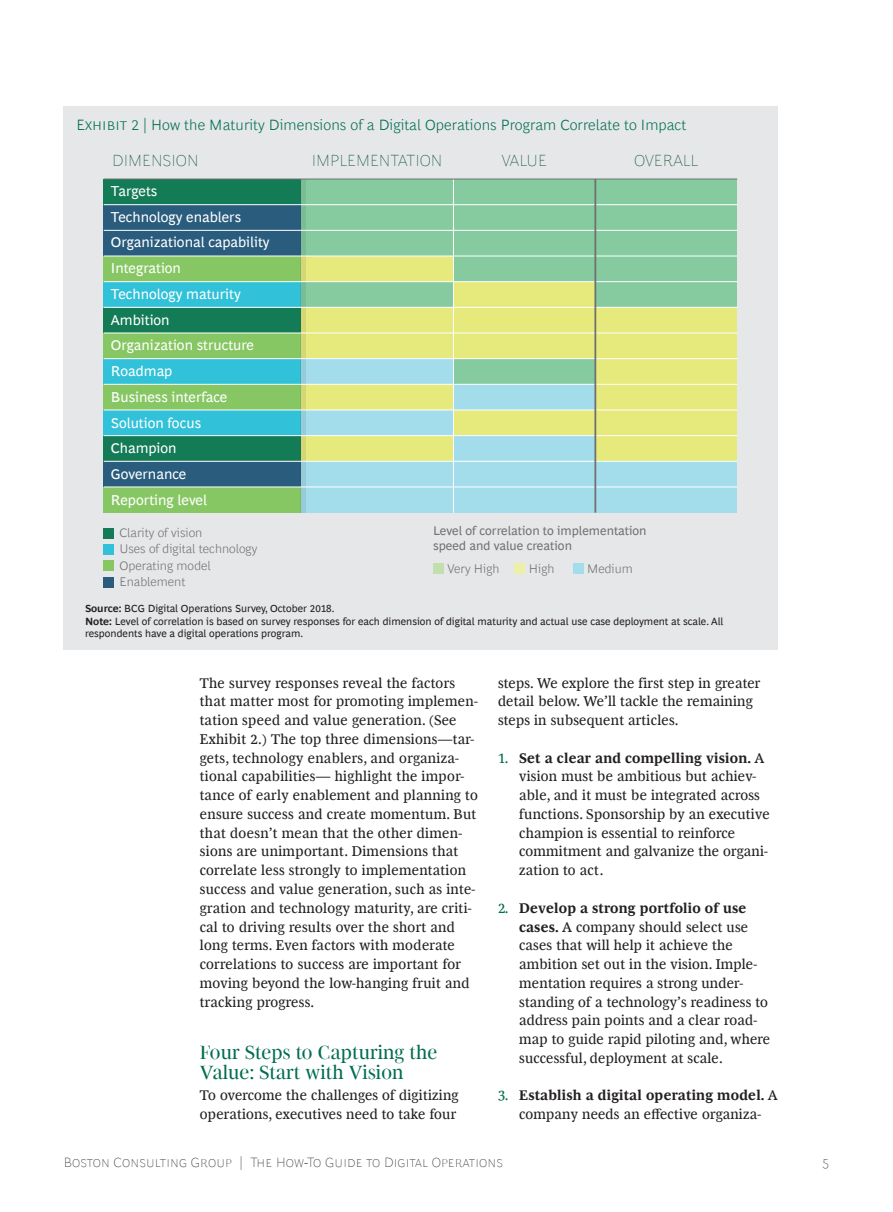
<style>
.page{position:relative;width:893px;height:1212px;background:#fff}
.page>*{position:absolute;margin:0;border:0;box-sizing:border-box;transform-origin:0 0}
.Header-A{font:19.5px/20.2px "Henderson BCG Serif Head";letter-spacing:.005em;color:#006e51}
.t1{font:100 16.2px "Henderson BCG Sans";color:#0c532f}
.Exhibit_Title{font:300 15px "Henderson BCG Sans";letter-spacing:.005em;color:#006e51}
.t2{font:14.4px/25.8px "Henderson BCG Sans";color:#fff}
.Body_Copy{font:14.25px/18.8px "Henderson BCG Serif";letter-spacing:.015em;color:#231f20}
.t3{font:100 13.5px "Henderson BCG Sans";letter-spacing:.01em;color:#231f20}
.t4{font:300 12.6px/16.4px "Henderson BCG Sans";color:#707171}
.t5{font:12.6px/14.4px "Henderson BCG Sans";color:#707171}
.Exhibit_footer{font:10.5px/12.8px "Henderson BCG Sans";color:#231f20}
.s1{font-weight:700}
.s2{color:#006e51}
</style>
<div class="page">
<div style="left:64px;top:106px;width:714px;height:544px;background:#e6e7e9"></div>
<div style="left:104px;top:179px;width:197px;height:26px;background:#147b57"></div>
<div style="left:104px;top:307px;width:197px;height:26px;background:#147b57"></div>
<div style="left:104px;top:436px;width:197px;height:25px;background:#147b57"></div>
<div style="left:104px;top:282px;width:197px;height:25px;background:#31c1d8"></div>
<div style="left:104px;top:359px;width:197px;height:25px;background:#31c1d8"></div>
<div style="left:104px;top:410px;width:197px;height:26px;background:#31c1d8"></div>
<div style="left:104px;top:256px;width:197px;height:26px;background:#87c763"></div>
<div style="left:104px;top:333px;width:197px;height:26px;background:#87c763"></div>
<div style="left:104px;top:384px;width:197px;height:26px;background:#87c763"></div>
<div style="left:104px;top:461px;width:197px;height:26px;background:#295c7d"></div>
<div style="left:104px;top:487px;width:197px;height:26px;background:#87c763"></div>
<div style="left:104px;top:205px;width:197px;height:25px;background:#295c7d"></div>
<div style="left:104px;top:230px;width:197px;height:26px;background:#295c7d"></div>
<div style="left:301px;top:179px;width:152px;height:26px;background:#85cb9f"></div>
<div style="left:453px;top:179px;width:142px;height:26px;background:#85cb9f"></div>
<div style="left:595px;top:179px;width:142px;height:26px;background:#85cb9f"></div>
<div style="left:301px;top:205px;width:152px;height:25px;background:#85cb9f"></div>
<div style="left:453px;top:205px;width:142px;height:25px;background:#85cb9f"></div>
<div style="left:595px;top:205px;width:142px;height:25px;background:#85cb9f"></div>
<div style="left:301px;top:230px;width:152px;height:26px;background:#85cb9f"></div>
<div style="left:453px;top:230px;width:142px;height:26px;background:#85cb9f"></div>
<div style="left:595px;top:230px;width:142px;height:26px;background:#85cb9f"></div>
<div style="left:453px;top:256px;width:142px;height:26px;background:#85cb9f"></div>
<div style="left:595px;top:256px;width:142px;height:26px;background:#85cb9f"></div>
<div style="left:301px;top:282px;width:152px;height:25px;background:#85cb9f"></div>
<div style="left:595px;top:282px;width:142px;height:25px;background:#85cb9f"></div>
<div style="left:453px;top:359px;width:142px;height:25px;background:#85cb9f"></div>
<div style="left:301px;top:256px;width:152px;height:26px;background:#e6e97b"></div>
<div style="left:453px;top:282px;width:142px;height:25px;background:#e6e97b"></div>
<div style="left:301px;top:307px;width:152px;height:26px;background:#e6e97b"></div>
<div style="left:453px;top:307px;width:142px;height:26px;background:#e6e97b"></div>
<div style="left:595px;top:307px;width:142px;height:26px;background:#e6e97b"></div>
<div style="left:301px;top:333px;width:152px;height:26px;background:#e6e97b"></div>
<div style="left:453px;top:333px;width:142px;height:26px;background:#e6e97b"></div>
<div style="left:595px;top:333px;width:142px;height:26px;background:#e6e97b"></div>
<div style="left:595px;top:359px;width:142px;height:25px;background:#e6e97b"></div>
<div style="left:301px;top:384px;width:152px;height:26px;background:#e6e97b"></div>
<div style="left:595px;top:384px;width:142px;height:26px;background:#e6e97b"></div>
<div style="left:453px;top:410px;width:142px;height:26px;background:#e6e97b"></div>
<div style="left:595px;top:410px;width:142px;height:26px;background:#e6e97b"></div>
<div style="left:301px;top:436px;width:152px;height:25px;background:#e6e97b"></div>
<div style="left:595px;top:436px;width:142px;height:25px;background:#e6e97b"></div>
<div style="left:301px;top:359px;width:152px;height:25px;background:#a3dcea"></div>
<div style="left:453px;top:384px;width:142px;height:26px;background:#a3dcea"></div>
<div style="left:301px;top:410px;width:152px;height:26px;background:#a3dcea"></div>
<div style="left:453px;top:436px;width:142px;height:25px;background:#a3dcea"></div>
<div style="left:301px;top:461px;width:152px;height:26px;background:#a3dcea"></div>
<div style="left:453px;top:461px;width:142px;height:26px;background:#a3dcea"></div>
<div style="left:595px;top:461px;width:142px;height:26px;background:#a3dcea"></div>
<div style="left:301px;top:487px;width:152px;height:26px;background:#a3dcea"></div>
<div style="left:453px;top:487px;width:142px;height:26px;background:#a3dcea"></div>
<div style="left:595px;top:487px;width:142px;height:26px;background:#a3dcea"></div>
<div style="left:104px;top:528px;width:10px;height:10px;background:#147b57"></div>
<div style="left:104px;top:544px;width:10px;height:10px;background:#31c1d8"></div>
<div style="left:104px;top:561px;width:10px;height:10px;background:#87c763"></div>
<div style="left:104px;top:577px;width:10px;height:10px;background:#295c7d"></div>
<svg style="left:301px;top:180px;width:5px;height:333px"></svg>
<hr style="left:104px;top:204px;width:633px;height:1px;background:#fff">
<hr style="left:104px;top:230px;width:633px;height:1px;background:#fff">
<hr style="left:104px;top:256px;width:633px;height:1px;background:#fff">
<hr style="left:104px;top:281px;width:633px;height:1px;background:#fff">
<hr style="left:104px;top:358px;width:633px;height:1px;background:#fff">
<hr style="left:104px;top:384px;width:633px;height:1px;background:#fff">
<hr style="left:104px;top:409px;width:633px;height:1px;background:#fff">
<hr style="left:104px;top:435px;width:633px;height:1px;background:#fff">
<hr style="left:104px;top:461px;width:633px;height:1px;background:#fff">
<hr style="left:104px;top:486px;width:633px;height:1px;background:#fff">
<hr style="left:453px;top:179px;width:1px;height:334px;background:#fff">
<hr style="left:104px;top:307px;width:633px;height:1px;background:#fff">
<hr style="left:104px;top:332px;width:633px;height:1px;background:#fff">
<hr style="left:594px;top:179px;width:2px;height:334px;background:#707171">
<hr style="left:104px;top:179px;width:633px;height:1px;background:#707171">
<div style="left:433px;top:563px;width:10px;height:11px;background:#c2dfad"></div>
<div style="left:515px;top:563px;width:10px;height:11px;background:#edefa6"></div>
<div style="left:573px;top:563px;width:10px;height:11px;background:#a3dcea"></div>
<p class="Exhibit_Title" style="left:77px;top:114px;width:611px">Exhibit 2 | How the Maturity Dimensions of a Digital Operations Program Correlate to Impact</p>
<p class="t1" style="left:112px;top:148px;width:88px">DIMENSION</p>
<p class="t1" style="left:312px;top:148px;width:132px">IMPLEMENTATION</p>
<p class="t1" style="left:502px;top:148px;width:47px">VALUE</p>
<p class="t1" style="left:634px;top:148px;width:66px">OVERALL</p>
<p class="t2" style="left:111px;top:177px;width:160px">Targets<br>Technology enablers<br>Organizational capability<br>Integration<br>Technology maturity<br>Ambition<br>Organization structure<br>Roadmap<br>Business interface<br>Solution focus<br>Champion<br>Governance<br>Reporting level</p>
<p class="t4" style="left:120px;top:523px;width:139px">Clarity of vision<br>Uses of digital technology<br>Operating model<br>Enablement</p>
<p class="t5" style="left:433px;top:523px;width:215px">Level of correlation to implementation speed and value creation</p>
<p class="t4" style="left:447px;top:559px;width:54px">Very High</p>
<p class="t4" style="left:529px;top:559px;width:27px">High</p>
<p class="t4" style="left:587px;top:559px;width:47px">Medium</p>
<p class="Exhibit_footer" style="left:85px;top:601px;width:251px"><span class="s1">Source:</span> BCG Digital Operations Survey, October 2018.</p>
<p class="Exhibit_footer" style="left:85px;top:614px;width:640px"><span class="s1">Note:</span> Level of correlation is based on survey responses for each dimension of digital maturity and actual use case deployment at scale. All respondents have a digital operations program.</p>
<p class="Body_Copy" style="left:200px;top:672px;width:279px">The survey responses reveal the factors that matter most for promoting implemen&shy;tation speed and value generation. (See Exhibit 2.) The top three dimensions—tar&shy;gets, technology enablers, and organiza&shy;tional capabilities— highlight the impor&shy;tance of early enablement and planning to ensure success and create momentum. But that doesn’t mean that the other dimen&shy;sions are unimportant. Dimensions that correlate less strongly to implementation success and value generation, such as inte&shy;gration and technology maturity, are criti&shy;cal to driving results over the short and long terms. Even factors with moderate correlations to success are important for moving beyond the low-hanging fruit and tracking progress.</p>
<p class="Header-A" style="left:200px;top:1040px;width:239px">Four Steps to Capturing the<br>Value: Start with Vision</p>
<p class="Body_Copy" style="left:200px;top:1085px;width:260px">To overcome the challenges of digitizing operations, executives need to take four</p>
<p class="Body_Copy" style="left:498px;top:672px;width:264px">steps. We explore the first step in greater detail below. We’ll tackle the remaining steps in subsequent articles.</p>
<p class="Body_Copy" style="left:519px;top:747px;width:252px;text-indent:-21px"><span class="s2">1.</span> <span class="s1">Set a clear and compelling vision.</span> A vision must be ambitious but achiev&shy;able, and it must be integrated across functions. Sponsorship by an executive champion is essential to reinforce commitment and galvanize the organi&shy;zation to act.</p>
<p class="Body_Copy" style="left:519px;top:897px;width:252px;text-indent:-21px"><span class="s2">2.</span> <span class="s1">Develop a strong portfolio of use cases.</span> A company should select use cases that will help it achieve the ambition set out in the vision. Imple&shy;mentation requires a strong under&shy;standing of a technology’s readiness to address pain points and a clear road&shy;map to guide rapid piloting and, where successful, deployment at scale.</p>
<p class="Body_Copy" style="left:498px;top:1085px;width:281px;text-align:center"><span class="s2">3.</span> <span class="s1">Establish a digital operating model.</span> A company needs an effective organiza-</p>
<p class="t3" style="left:64px;top:1152px;width:441px">Boston Consulting Group | The How-To Guide to Digital Operations</p>
<p class="t3" style="left:822px;top:1152px;width:9px">5</p>
</div>
